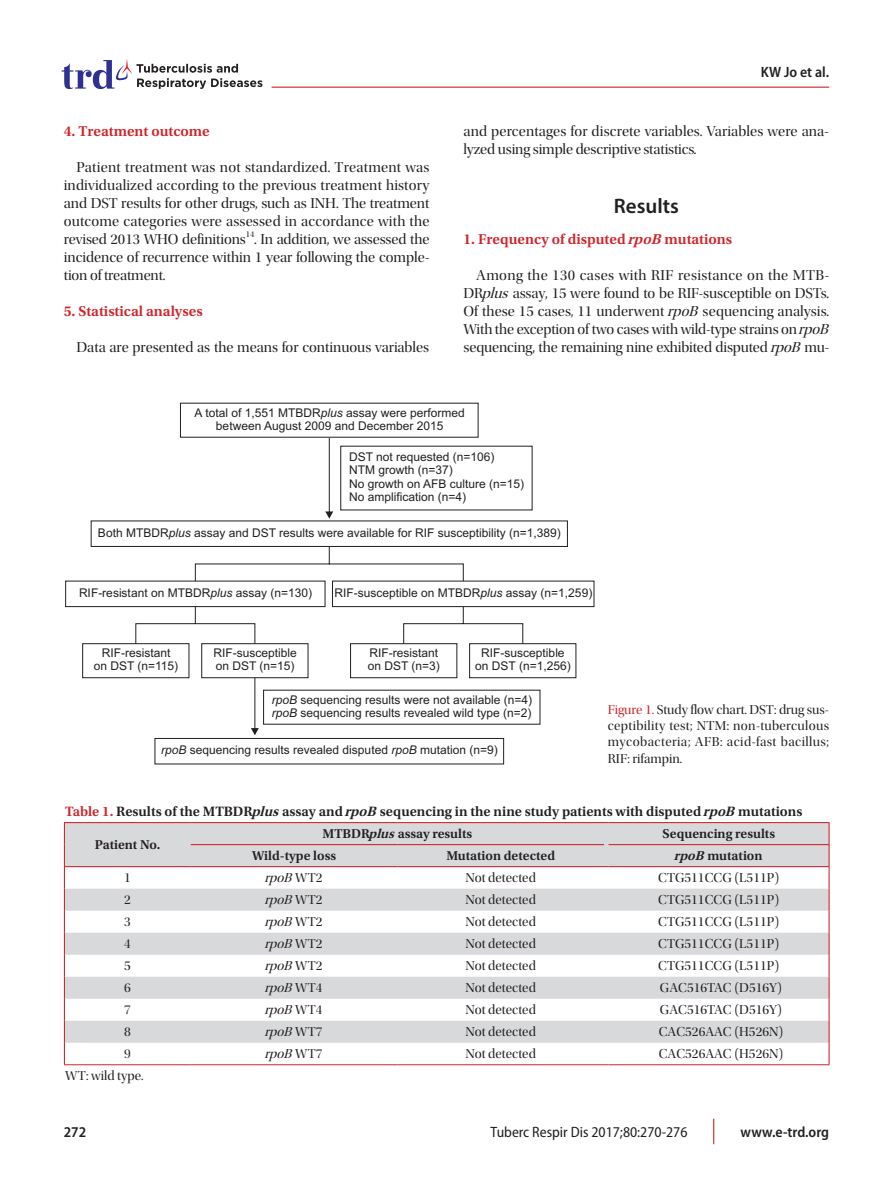
<style>
.page{position:relative;width:893px;height:1191px;background:#fff}
.page>*{position:absolute;margin:0;border:0;box-sizing:border-box;transform-origin:0 0}
.t1{font:600 21px "Myriad Pro";color:#231f20}
.t2{font:15px/18px "Utopia Std Disp";color:#231f20;text-align:justify}
.t3{font:600 15px "Utopia Std";color:#d1232a}
.t4{font:semi-condensed 15px "Myriad Pro";color:#231f20}
.t5{font:600 semi-condensed 15px "Myriad Pro";color:#231f20}
.t6{font:600 14.25px "Utopia Std";color:#231f20}
.t7{font:13.5px/16.2px "Utopia Std Disp";color:#231f20;text-align:justify}
.t8{font:600 13.5px "Utopia Std";color:#231f20}
.t9{font:italic 13.5px "Utopia Std Disp";color:#231f20}
.t10{font:12px/13.4px "Arial";color:#231f20}
.t11{font:8.7px "Utopia Std Disp";color:#231f20}
.s1{font-style:italic}
.s2{color:#d1232a}
.s3{font-style:normal}
</style>
<div class="page">
<svg style="left:713px;top:1118px;width:1px;height:26px"></svg>
<hr style="left:272px;top:87px;width:557px;height:1px;background:#d1232a">
<svg style="left:62px;top:59px;width:200px;height:30px"></svg>
<svg style="left:135px;top:547px;width:389px;height:181px"></svg>
<svg style="left:251px;top:728px;width:8px;height:7px"></svg>
<hr style="left:329px;top:429px;width:1px;height:83px;background:#231f20">
<svg style="left:325px;top:511px;width:8px;height:7px"></svg>
<div style="left:180px;top:403px;width:298px;height:34px;background:#fff"></div>
<div style="left:91px;top:520px;width:477px;height:27px;background:#fff;border:1px solid #231f20"></div>
<div style="left:65px;top:580px;width:260px;height:27px;background:#fff;border:1px solid #231f20"></div>
<div style="left:332px;top:581px;width:262px;height:25px;background:#fff"></div>
<div style="left:332px;top:580px;width:262px;height:27px;border:1px solid #231f20"></div>
<div style="left:155px;top:738px;width:349px;height:26px;background:#fff;border:1px solid #231f20"></div>
<div style="left:263px;top:689px;width:277px;height:35px;background:#fff"></div>
<div style="left:82px;top:643px;width:107px;height:35px;background:#fff;border:1px solid #231f20"></div>
<div style="left:201px;top:643px;width:107px;height:35px;background:#fff;border:1px solid #231f20"></div>
<div style="left:350px;top:643px;width:107px;height:35px;background:#fff;border:1px solid #231f20"></div>
<div style="left:469px;top:643px;width:107px;height:35px;background:#fff;border:1px solid #231f20"></div>
<svg style="left:65px;top:823px;width:764px;height:219px;fill:#d8d9db"></svg>
<hr style="left:609px;top:844px;width:220px;height:1px;background:#d0121b">
<hr style="left:64px;top:822px;width:127px;height:1px;background:#d0121b">
<hr style="left:609px;top:822px;width:220px;height:1px;background:#d0121b">
<svg style="left:64px;top:823px;width:1px;height:241px"></svg>
<svg style="left:829px;top:823px;width:1px;height:241px"></svg>
<hr style="left:64px;top:866px;width:127px;height:1px;background:#d0121b">
<hr style="left:191px;top:866px;width:206px;height:1px;background:#d0121b">
<hr style="left:397px;top:866px;width:207px;height:1px;background:#d0121b">
<hr style="left:609px;top:866px;width:220px;height:1px;background:#d0121b">
<hr style="left:191px;top:822px;width:206px;height:1px;background:#d0121b">
<hr style="left:397px;top:822px;width:207px;height:1px;background:#d0121b">
<hr style="left:191px;top:844px;width:206px;height:1px;background:#d0121b">
<hr style="left:397px;top:844px;width:207px;height:1px;background:#d0121b">
<hr style="left:64px;top:1064px;width:127px;height:1px;background:#d1232a">
<hr style="left:191px;top:1064px;width:206px;height:1px;background:#d1232a">
<hr style="left:397px;top:1064px;width:207px;height:1px;background:#d1232a">
<hr style="left:609px;top:1064px;width:220px;height:1px;background:#d1232a">
<p class="t3" style="left:64px;top:122px;width:148px">4. Treatment outcome</p>
<p class="t2" style="left:64px;top:158px;width:367px;text-indent:13px">Patient treatment was not standardized. Treatment was individualized according to the previous treatment history and DST results for other drugs, such as INH. The treatment outcome categories were assessed in accordance with the revised 2013 WHO definitions</p>
<p class="t11" style="left:246px;top:229px;width:10px">14</p>
<p class="t2" style="left:64px;top:230px;width:367px;text-indent:190px">. In addition, we assessed the incidence of recurrence within 1 year following the comple&shy;tion of treatment.</p>
<p class="t3" style="left:64px;top:302px;width:141px">5. Statistical analyses</p>
<p class="t2" style="left:77px;top:338px;width:354px">Data are presented as the means for continuous variables</p>
<p class="t5" style="left:761px;top:62px;width:70px">KW Jo et al.</p>
<p class="t2" style="left:463px;top:122px;width:367px">and percentages for discrete variables. Variables were ana&shy;lyzed using simple descriptive statistics.</p>
<h1 class="t1" style="left:614px;top:192px;width:67px">Results</h1>
<p class="t3" style="left:463px;top:230px;width:270px">1. Frequency of disputed <span class="s1">rpoB</span> mutations</p>
<p class="t2" style="left:463px;top:266px;width:370px;text-align:left;text-indent:13px">Among the 130 cases with RIF resistance on the MTB-DR<span class="s1">plus</span> assay, 15 were found to be RIF-susceptible on DSTs.<br>Of these 15 cases, 11 underwent <span class="s1">rpoB</span> sequencing analysis.<br>With the exception of two cases with wild-type strains on <span class="s1">rpoB </span>sequencing, the remaining nine exhibited disputed <span class="s1">rpoB</span> mu-</p>
<p class="t10" style="left:195px;top:407px;width:272px;text-align:center">A total of 1,551 MTBDR<span class="s1">plus</span> assay were performed between August 2009 and December 2015</p>
<p class="t10" style="left:349px;top:451px;width:177px">DST not requested (n=106)<br>NTM growth (n=37)<br>No growth on AFB culture (n=15)<br>No amplification (n=4)</p>
<p class="t10" style="left:98px;top:527px;width:464px">Both MTBDR<span class="s1">plus</span> assay and DST results were available for RIF susceptibility (n=1,389)</p>
<p class="t10" style="left:79px;top:587px;width:235px">RIF-resistant on MTBDR<span class="s1">plus</span> assay (n=130)</p>
<p class="t10" style="left:335px;top:587px;width:259px">RIF-susceptible on MTBDR<span class="s1">plus</span> assay (n=1,259)</p>
<p class="t10" style="left:94px;top:647px;width:86px;text-align:center">RIF-resistant on DST (n=115)</p>
<p class="t10" style="left:213px;top:647px;width:85px">RIF-susceptible on DST (n=15)</p>
<p class="t10" style="left:475px;top:647px;width:97px;text-align:center">RIF-susceptible on DST (n=1,256)</p>
<p class="t10" style="left:368px;top:647px;width:74px">RIF-resistant on DST (n=3)</p>
<p class="t10" style="left:272px;top:694px;width:262px"><span class="s1">rpoB</span> sequencing results were not available (n=4) <span class="s1">rpoB</span> sequencing results revealed wild type (n=2)</p>
<p class="t10" style="left:161px;top:744px;width:338px"><span class="s1">rpoB</span> sequencing results revealed disputed <span class="s1">rpoB</span> mutation (n=9)</p>
<p class="t7" style="left:608px;top:702px;width:223px"><span class="s2">Figure 1.</span> Study flow chart. DST: drug sus&shy;ceptibility test; NTM: non-tuberculous mycobacteria; AFB: acid-fast bacillus; RIF: rifampin.</p>
<p class="t6" style="left:65px;top:803px;width:739px"><span class="s2">Table 1.</span> Results of the MTBDR<span class="s1">plus</span> assay and <span class="s1">rpoB</span> sequencing in the nine study patients with disputed <span class="s1">rpoB</span> mutations</p>
<p class="t8" style="left:95px;top:837px;width:67px">Patient No.</p>
<p class="t8" style="left:323px;top:826px;width:151px">MTBDR<span class="s1">plus</span> assay results</p>
<p class="t8" style="left:663px;top:826px;width:114px">Sequencing results</p>
<p class="t8" style="left:252px;top:848px;width:86px">Wild-type loss</p>
<p class="t8" style="left:446px;top:848px;width:110px">Mutation detected</p>
<p class="t8" style="left:674px;top:848px;width:90px"><span class="s1">rpoB</span> mutation</p>
<p class="t7" style="left:124px;top:870px;width:8px">1</p>
<p class="t9" style="left:264px;top:870px;width:60px">rpoB <span class="s3">W T 2</span></p>
<p class="t7" style="left:465px;top:870px;width:72px">Not detected</p>
<p class="t7" style="left:658px;top:870px;width:123px">CTG511CCG (L511P)</p>
<p class="t7" style="left:124px;top:892px;width:8px">2</p>
<p class="t9" style="left:264px;top:892px;width:60px">rpoB <span class="s3">W T 2</span></p>
<p class="t7" style="left:465px;top:892px;width:72px">Not detected</p>
<p class="t7" style="left:658px;top:892px;width:123px">CTG511CCG (L511P)</p>
<p class="t7" style="left:124px;top:914px;width:8px">3</p>
<p class="t9" style="left:264px;top:914px;width:60px">rpoB <span class="s3">W T 2</span></p>
<p class="t7" style="left:465px;top:914px;width:72px">Not detected</p>
<p class="t7" style="left:658px;top:914px;width:123px">CTG511CCG (L511P)</p>
<p class="t7" style="left:124px;top:936px;width:8px">4</p>
<p class="t9" style="left:264px;top:936px;width:60px">rpoB <span class="s3">W T 2</span></p>
<p class="t7" style="left:465px;top:936px;width:72px">Not detected</p>
<p class="t7" style="left:658px;top:936px;width:123px">CTG511CCG (L511P)</p>
<p class="t7" style="left:124px;top:958px;width:8px">5</p>
<p class="t9" style="left:264px;top:958px;width:60px">rpoB <span class="s3">W T 2</span></p>
<p class="t7" style="left:465px;top:958px;width:72px">Not detected</p>
<p class="t7" style="left:658px;top:958px;width:123px">CTG511CCG (L511P)</p>
<p class="t7" style="left:124px;top:980px;width:8px">6</p>
<p class="t9" style="left:264px;top:980px;width:60px">rpoB <span class="s3">W T 4</span></p>
<p class="t7" style="left:465px;top:980px;width:72px">Not detected</p>
<p class="t7" style="left:660px;top:980px;width:124px">GAC516TAC (D516Y)</p>
<p class="t7" style="left:124px;top:1002px;width:8px">7</p>
<p class="t9" style="left:264px;top:1002px;width:60px">rpoB <span class="s3">W T 4</span></p>
<p class="t7" style="left:465px;top:1002px;width:72px">Not detected</p>
<p class="t7" style="left:660px;top:1002px;width:124px">GAC516TAC (D516Y)</p>
<p class="t7" style="left:124px;top:1024px;width:8px">8</p>
<p class="t9" style="left:264px;top:1024px;width:60px">rpoB <span class="s3">W T 7</span></p>
<p class="t7" style="left:465px;top:1024px;width:72px">Not detected</p>
<p class="t7" style="left:659px;top:1024px;width:126px">CAC526AAC (H526N)</p>
<p class="t7" style="left:124px;top:1046px;width:8px">9</p>
<p class="t9" style="left:264px;top:1046px;width:60px">rpoB <span class="s3">W T 7</span></p>
<p class="t7" style="left:465px;top:1046px;width:72px">Not detected</p>
<p class="t7" style="left:659px;top:1046px;width:126px">CAC526AAC (H526N)</p>
<p class="t7" style="left:65px;top:1068px;width:80px">WT: wild type.</p>
<p class="t5" style="left:64px;top:1122px;width:24px">272</p>
<p class="t4" style="left:491px;top:1122px;width:198px">Tuberc Respir Dis 2017;80:270-276</p>
<p class="t5" style="left:740px;top:1122px;width:90px">www.e-trd.org</p>
</div>
